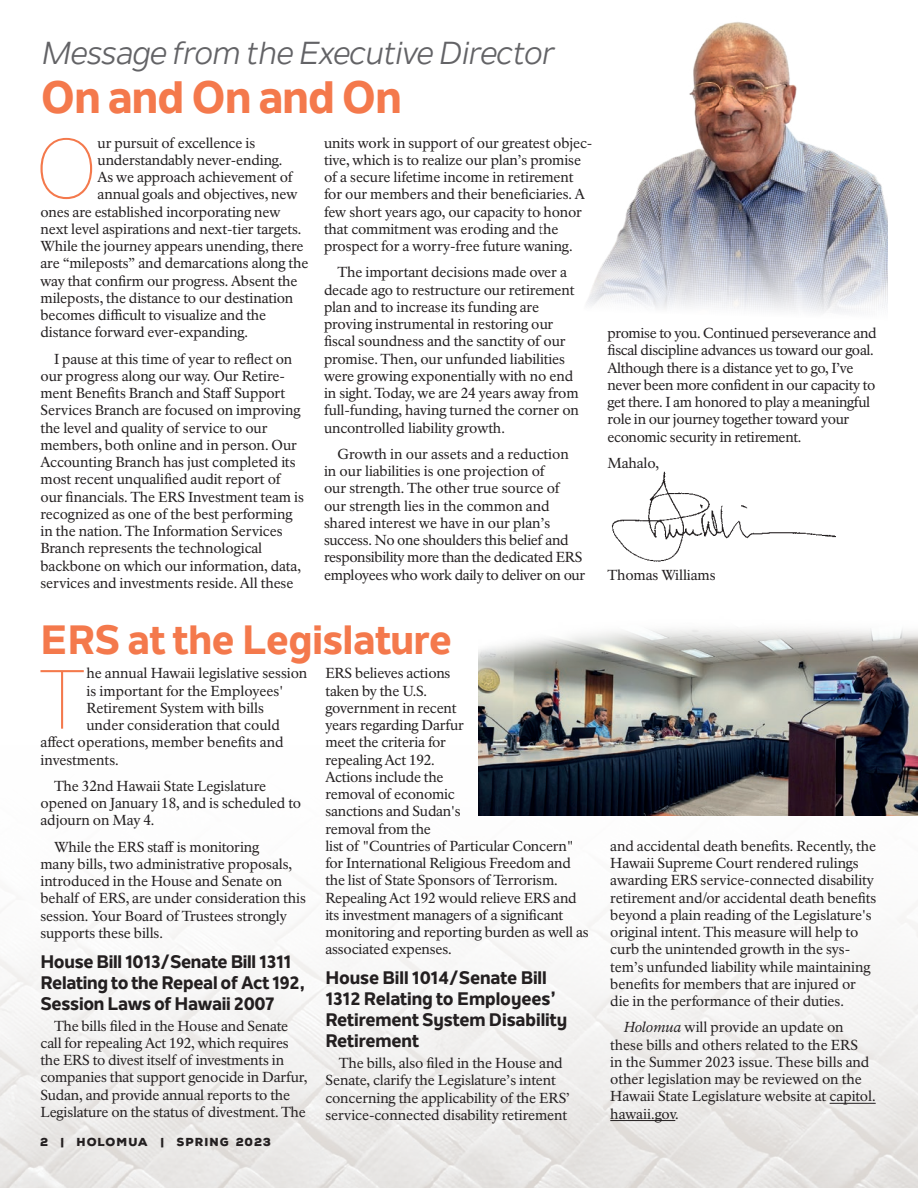
<style>
.page{position:relative;width:918px;height:1188px;background:#fff}
.page>*{position:absolute;margin:0;border:0;box-sizing:border-box;transform-origin:0 0}
.holomua_bodydrop{font:300 82.95px "Nolan Next";color:#f4794c}
.holomua_subhed{font:800 45px "Nolan Next";letter-spacing:-.02em;color:#f4794c}
.holomua_headline{font:800 40.5px "Nolan Next";letter-spacing:-.005em;color:#f4794c}
.holomua_subhed-2{font:italic 31.5px "Nolan Next";letter-spacing:-.005em;color:#636366}
.holomua_subhed-3{font:800 18px/21px "Nolan Next";letter-spacing:-.015em;color:#231f20}
.holomua_body{font:14.25px/17.2px "NPS Rawlinson OT";letter-spacing:-.01em;color:#231f20}
.holomua_bodydrop-2{font:14.25px "NPS Rawlinson OT";letter-spacing:-.005em;color:#231f20}
.t1{font:900 11.25px "Nexa Rust Sans";letter-spacing:.1em;color:#231f20}
.s1{font-style:italic}
</style>
<div class="page">
<img style="left:0;top:698px;width:918px;height:490px">
<img style="left:587px;top:22px;width:301px;height:291px">
<img style="left:611px;top:471px;width:225px;height:91px">
<hr style="left:830px;top:1103px;width:46px;height:1px;background:#231f20">
<hr style="left:610px;top:1120px;width:65px;height:1px;background:#231f20">
<img style="left:479px;top:628px;width:439px;height:188px">
<p class="holomua_subhed-2" style="left:40px;top:34px;width:514px">Message from the Executive Director</p>
<p class="holomua_subhed" style="left:40px;top:70px;width:363px">On and On and On</p>
<p class="holomua_bodydrop" style="left:34px;top:119px;width:66px">O</p>
<p class="holomua_bodydrop-2" style="left:98px;top:134px;width:159px">ur pursuit of excellence is</p>
<p class="holomua_bodydrop-2" style="left:98px;top:151px;width:186px">understandably never-ending.</p>
<p class="holomua_bodydrop-2" style="left:98px;top:168px;width:197px">As we approach achievement of</p>
<p class="holomua_bodydrop-2" style="left:98px;top:186px;width:202px">annual goals and objectives, new</p>
<p class="holomua_bodydrop-2" style="left:40px;top:203px;width:242px">ones are established incorporating new</p>
<p class="holomua_bodydrop-2" style="left:40px;top:220px;width:263px">next level aspirations and next-tier targets.</p>
<p class="holomua_bodydrop-2" style="left:40px;top:237px;width:265px">While the journey appears unending, there</p>
<p class="holomua_bodydrop-2" style="left:40px;top:255px;width:269px">are “mileposts” and demarcations along the</p>
<p class="holomua_bodydrop-2" style="left:40px;top:272px;width:258px">way that confirm our progress. Absent the</p>
<p class="holomua_bodydrop-2" style="left:40px;top:289px;width:254px">mileposts, the distance to our destination</p>
<p class="holomua_bodydrop-2" style="left:40px;top:306px;width:227px">becomes difficult to visualize and the</p>
<p class="holomua_bodydrop-2" style="left:40px;top:324px;width:209px">distance forward ever-expanding.</p>
<p class="holomua_body" style="left:40px;top:350px;width:265px;text-indent:14px">I pause at this time of year to reflect on our progress along our way. Our Retire&shy;ment Benefits Branch and Staff Support Services Branch are focused on improving the level and quality of service to our members, both online and in person. Our Accounting Branch has just completed its most recent unqualified audit report of our financials. The ERS Investment team is recognized as one of the best performing in the nation. The Information Services Branch represents the technological backbone on which our information, data, services and investments reside. All these</p>
<p class="holomua_body" style="left:324px;top:134px;width:270px">units work in support of our greatest objec&shy;tive, which is to realize our plan’s promise of a secure lifetime income in retirement for our members and their beneficiaries. A few short years ago, our capacity to honor that commitment was eroding and the prospect for a worry-free future waning.</p>
<p class="holomua_body" style="left:324px;top:264px;width:256px;text-indent:14px">The important decisions made over a decade ago to restructure our retirement plan and to increase its funding are proving instrumental in restoring our fiscal soundness and the sanctity of our promise. Then, our unfunded liabilities were growing exponentially with no end in sight. Today, we are 24 years away from full-funding, having turned the corner on uncontrolled liability growth.</p>
<p class="holomua_body" style="left:324px;top:445px;width:263px;text-indent:14px">Growth in our assets and a reduction<br>in our liabilities is one projection of<br>our strength. The other true source of our strength lies in the common and shared interest we have in our plan’s success. No one shoulders this belief and responsibility more than the dedicated ERS employees who work daily to deliver on our</p>
<p class="holomua_headline" style="left:40px;top:615px;width:413px">ERS at the Legislature</p>
<p class="holomua_bodydrop" style="left:38px;top:650px;width:50px">T</p>
<p class="holomua_bodydrop-2" style="left:86px;top:665px;width:222px">he annual Hawaii legislative session</p>
<p class="holomua_body" style="left:325px;top:665px;width:265px">ERS believes actions<br>taken by the U.S.<br>government in recent<br>years regarding Darfur<br>meet the criteria for<br>repealing Act 192.<br>Actions include the<br>removal of economic<br>sanctions and Sudan's<br>removal from the<br>list of "Countries of Particular Concern" for International Religious Freedom and the list of State Sponsors of Terrorism.<br>Repealing Act 192 would relieve ERS and its investment managers of a significant monitoring and reporting burden as well as associated expenses.</p>
<p class="holomua_subhed-3" style="left:325px;top:967px;width:243px">House Bill 1014/Senate Bill<br>1312 Relating to Employees’<br>Retirement System Disability<br>Retirement</p>
<p class="holomua_body" style="left:325px;top:1055px;width:246px;text-indent:14px">The bills, also filed in the House and Senate, clarify the Legislature’s intent concerning the applicability of the ERS’ service-connected disability retirement</p>
<p class="holomua_bodydrop-2" style="left:86px;top:682px;width:198px">is important for the Employees'</p>
<p class="holomua_bodydrop-2" style="left:86px;top:699px;width:179px">Retirement System with bills</p>
<p class="holomua_bodydrop-2" style="left:86px;top:717px;width:195px">under consideration that could</p>
<p class="holomua_bodydrop-2" style="left:40px;top:734px;width:245px">affect operations, member benefits and</p>
<p class="holomua_bodydrop-2" style="left:40px;top:751px;width:80px">investments.</p>
<p class="holomua_body" style="left:40px;top:778px;width:262px;text-indent:14px">The 32nd Hawaii State Legislature opened on January 18, and is scheduled to adjourn on May 4.</p>
<p class="holomua_body" style="left:40px;top:838px;width:267px;text-indent:14px">While the ERS staff is monitoring<br>many bills, two administrative proposals, introduced in the House and Senate on behalf of ERS, are under consideration this session. Your Board of Trustees strongly supports these bills.</p>
<p class="holomua_subhed-3" style="left:40px;top:951px;width:266px">House Bill 1013/Senate Bill 1311<br>Relating to the Repeal of Act 192,<br>Session Laws of Hawaii 2007</p>
<p class="holomua_body" style="left:40px;top:1017px;width:268px;text-indent:14px">The bills filed in the House and Senate call for repealing Act 192, which requires the ERS to divest itself of investments in companies that support genocide in Darfur, Sudan, and provide annual reports to the Legislature on the status of divestment. The</p>
<p class="t1" style="left:40px;top:1134px;width:232px">2 | HOLOMUA | SPRING 2023</p>
<p class="holomua_body" style="left:608px;top:325px;width:271px">promise to you. Continued perseverance and fiscal discipline advances us toward our goal.<br>Although there is a distance yet to go, I’ve never been more confident in our capacity to get there. I am honored to play a meaningful role in our journey together toward your economic security in retirement.</p>
<p class="holomua_body" style="left:608px;top:454px;width:53px">Mahalo,</p>
<p class="holomua_body" style="left:608px;top:566px;width:110px">Thomas Williams</p>
<p class="holomua_body" style="left:610px;top:838px;width:268px">and accidental death benefits. Recently, the Hawaii Supreme Court rendered rulings awarding ERS service-connected disability retirement and/or accidental death benefits beyond a plain reading of the Legislature's original intent. This measure will help to curb the unintended growth in the sys&shy;tem’s unfunded liability while maintaining benefits for members that are injured or die in the performance of their duties.</p>
<p class="holomua_body" style="left:610px;top:1019px;width:267px;text-indent:14px"><span class="s1">Holomua</span> will provide an update on these bills and others related to the ERS<br>in the Summer 2023 issue. These bills and other legislation may be reviewed on the Hawaii State Legislature website at capitol. hawaii.gov.</p>
</div>
